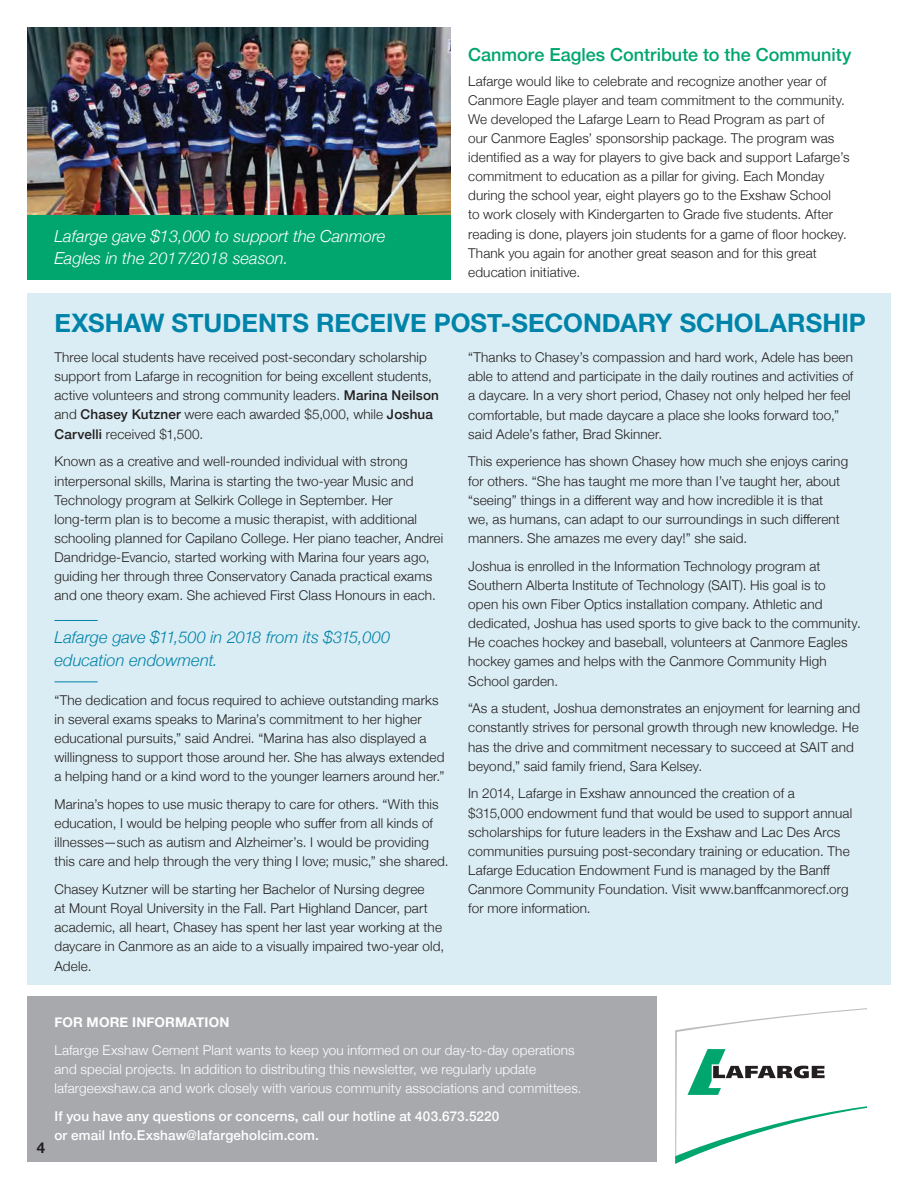
<style>
.page{position:relative;width:918px;height:1188px;background:#fff}
.page>*{position:absolute;margin:0;border:0;box-sizing:border-box;transform-origin:0 0}
.t1{font:700 25.5px "Helvetica Neue";color:#0083a9}
.t2{font:500 18px "Helvetica Neue";color:#00a66e}
.t3{font:italic 300 16.5px/22.5px "Helvetica Neue";color:#fff}
.t4{font:italic 300 16.5px/22.5px "Helvetica Neue";color:#0083a9}
.t5{font:700 15px "Helvetica Neue";color:#231f20}
.t6{font:300 13.5px/19.2px "Helvetica Neue";letter-spacing:.01em;color:#231f20}
.t7{font:300 13.5px/19.2px "Helvetica Neue";letter-spacing:.01em;color:#fff}
.t8{font:500 13.5px/19.2px "Helvetica Neue";letter-spacing:.01em;color:#fff}
.t9{font:700 13.5px "Helvetica Neue";letter-spacing:.015em;color:#fff}
.s1{font-weight:500}
</style>
<div class="page">
<div style="left:27px;top:996px;width:630px;height:166px;background:#a8a9ad"></div>
<svg style="left:675px;top:1008px;width:191px;height:156px"></svg>
<img style="left:27px;top:27px;width:423px;height:188px">
<div style="left:27px;top:293px;width:864px;height:691px;background:#dbedf4"></div>
<hr style="left:54px;top:620px;width:44px;height:1px;background:#0083a9">
<hr style="left:54px;top:681px;width:44px;height:1px;background:#0083a9">
<div style="left:27px;top:215px;width:423px;height:65px;background:#00a66e"></div>
<p class="t3" style="left:54px;top:224px;width:333px">Lafarge gave $13,000 to support the Canmore<br>Eagles in the 2017/2018 season.</p>
<h2 class="t2" style="left:468px;top:40px;width:385px">Canmore Eagles Contribute to the Community</h2>
<p class="t6" style="left:468px;top:70px;width:383px">Lafarge would like to celebrate and recognize another year of Canmore Eagle player and team commitment to the community.<br>We developed the Lafarge Learn to Read Program as part of<br>our Canmore Eagles’ sponsorship package. The program was identified as a way for players to give back and support Lafarge’s commitment to education as a pillar for giving. Each Monday during the school year, eight players go to the Exshaw School<br>to work closely with Kindergarten to Grade five students. After reading is done, players join students for a game of floor hockey.<br>Thank you again for another great season and for this great education initiative.</p>
<h1 class="t1" style="left:54px;top:302px;width:813px">EXSHAW STUDENTS RECEIVE POST-SECONDARY SCHOLARSHIP</h1>
<p class="t6" style="left:54px;top:347px;width:386px">Three local students have received post-secondary scholarship support from Lafarge in recognition for being excellent students, active volunteers and strong community leaders. <span class="s1">Marina Neilson </span>and <span class="s1">Chasey Kutzner</span> were each awarded $5,000, while <span class="s1">Joshua Carvelli</span> received $1,500.</p>
<p class="t6" style="left:54px;top:451px;width:390px">Known as a creative and well-rounded individual with strong interpersonal skills, Marina is starting the two-year Music and Technology program at Selkirk College in September. Her long-term plan is to become a music therapist, with additional schooling planned for Capilano College. Her piano teacher, Andrei Dandridge-Evancio, started working with Marina four years ago, guiding her through three Conservatory Canada practical exams and one theory exam. She achieved First Class Honours in each.</p>
<p class="t4" style="left:54px;top:625px;width:337px">Lafarge gave $11,500 in 2018 from its $315,000 education endowment.</p>
<p class="t6" style="left:54px;top:689px;width:392px">“The dedication and focus required to achieve outstanding marks in several exams speaks to Marina’s commitment to her higher educational pursuits,” said Andrei. “Marina has also displayed a willingness to support those around her. She has always extended a helping hand or a kind word to the younger learners around her.”</p>
<p class="t6" style="left:54px;top:793px;width:396px">Marina’s hopes to use music therapy to care for others. “With this education, I would be helping people who suffer from all kinds of illnesses—such as autism and Alzheimer’s. I would be providing this care and help through the very thing I love; music,” she shared.</p>
<p class="t6" style="left:54px;top:879px;width:391px">Chasey Kutzner will be starting her Bachelor of Nursing degree<br>at Mount Royal University in the Fall. Part Highland Dancer, part academic, all heart, Chasey has spent her last year working at the daycare in Canmore as an aide to a visually impaired two-year old, Adele.</p>
<p class="t6" style="left:468px;top:347px;width:387px">“Thanks to Chasey’s compassion and hard work, Adele has been able to attend and participate in the daily routines and activities of a daycare. In a very short period, Chasey not only helped her feel comfortable, but made daycare a place she looks forward too,” said Adele’s father, Brad Skinner.</p>
<p class="t6" style="left:468px;top:451px;width:382px">This experience has shown Chasey how much she enjoys caring for others. “She has taught me more than I’ve taught her, about “seeing” things in a different way and how incredible it is that<br>we, as humans, can adapt to our surroundings in such different manners. She amazes me every day!” she said.</p>
<p class="t6" style="left:468px;top:555px;width:394px">Joshua is enrolled in the Information Technology program at Southern Alberta Institute of Technology (SAIT). His goal is to<br>open his own Fiber Optics installation company. Athletic and dedicated, Joshua has used sports to give back to the community.<br>He coaches hockey and baseball, volunteers at Canmore Eagles hockey games and helps with the Canmore Community High School garden.</p>
<p class="t6" style="left:468px;top:698px;width:393px">“As a student, Joshua demonstrates an enjoyment for learning and constantly strives for personal growth through new knowledge. He has the drive and commitment necessary to succeed at SAIT and beyond,” said family friend, Sara Kelsey.</p>
<p class="t6" style="left:468px;top:783px;width:386px">In 2014, Lafarge in Exshaw announced the creation of a $315,000 endowment fund that would be used to support annual scholarships for future leaders in the Exshaw and Lac Des Arcs communities pursuing post-secondary training or education. The Lafarge Education Endowment Fund is managed by the Banff Canmore Community Foundation. Visit www.banffcanmorecf.org for more information.</p>
<p class="t5" style="left:37px;top:1136px;width:10px">4</p>
<p class="t9" style="left:54px;top:1012px;width:176px">FOR MORE INFORMATION</p>
<p class="t7" style="left:54px;top:1039px;width:529px">Lafarge Exshaw Cement Plant wants to keep you informed on our day-to-day operations and special projects. In addition to distributing this newsletter, we regularly update lafargeexshaw.ca and work closely with various community associations and committees.</p>
<p class="t8" style="left:54px;top:1105px;width:446px">If you have any questions or concerns, call our hotline at 403.673.5220 or email Info.Exshaw@lafargeholcim.com.</p>
</div>
